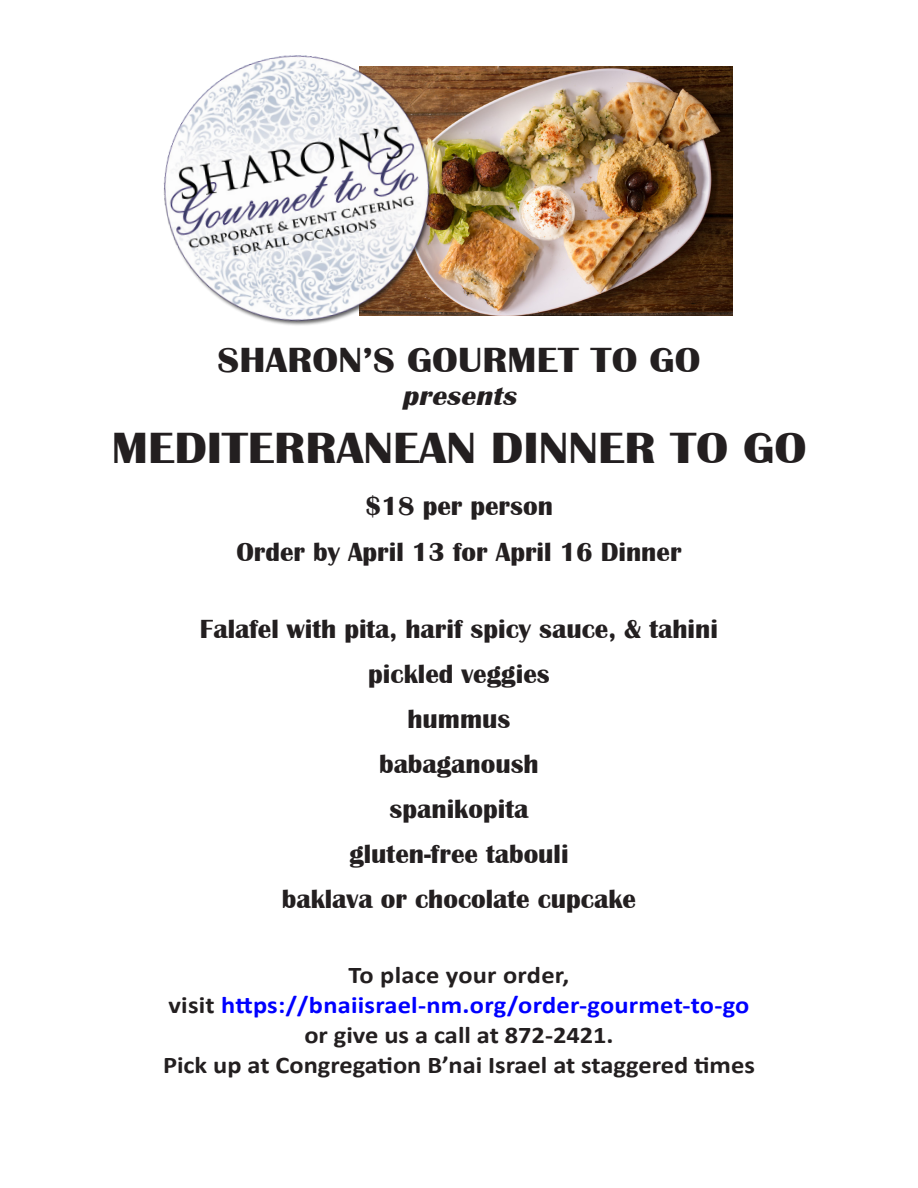
<style>
.page{position:relative;width:918px;height:1188px;background:#fff}
.page>*{position:absolute;margin:0;border:0;box-sizing:border-box;transform-origin:0 0}
.t1{font:700 45px "Britannic";color:#231f20;scale:1.1 1}
.t2{font:700 36px "Britannic";letter-spacing:.005em;color:#231f20;scale:1.1 1}
.Menu_text{font:700 27px "Britannic";color:#231f20}
.t3{font:italic 700 27px "Britannic";color:#231f20;scale:1.1 1}
.t4{font:700 24px "Calibri";color:#231f20;scale:1.1 1}
.t5{font:700 24px "Calibri";letter-spacing:.01em;color:#00f;scale:1.1 1}
.s1{color:#231f20}
</style>
<div class="page">
<img style="left:452px;top:67px;width:281px;height:249px">
<img style="left:163px;top:55px;width:289px;height:271px">
<p class="t2" style="left:218px;top:340px;width:441px">SHARON’S GOURMET TO GO</p>
<p class="t3" style="left:402px;top:380px;width:111px">presents</p>
<p class="t1" style="left:112px;top:423px;width:633px">MEDITERRANEAN DINNER TO GO</p>
<p class="Menu_text" style="left:365px;top:491px;width:189px">$18 per person</p>
<p class="Menu_text" style="left:236px;top:537px;width:447px">Order by April 13 for April 16 Dinner</p>
<p class="Menu_text" style="left:200px;top:614px;width:520px">Falafel with pita, harif spicy sauce, &amp; tahini</p>
<p class="Menu_text" style="left:368px;top:659px;width:183px">pickled veggies</p>
<p class="Menu_text" style="left:407px;top:704px;width:105px">hummus</p>
<p class="Menu_text" style="left:379px;top:749px;width:161px">babaganoush</p>
<p class="Menu_text" style="left:390px;top:794px;width:140px">spanikopita</p>
<p class="Menu_text" style="left:349px;top:839px;width:221px">gluten-free tabouli</p>
<p class="Menu_text" style="left:282px;top:884px;width:356px">baklava or chocolate cupcake</p>
<p class="t4" style="left:349px;top:960px;width:202px">To place your order,</p>
<p class="t5" style="left:169px;top:990px;width:530px"><span class="s1">visit</span> https://bnaiisrael-nm.org/order-gourmet-to-go</p>
<p class="t4" style="left:304px;top:1020px;width:283px">or give us a call at 872-2421.</p>
<p class="t4" style="left:163px;top:1050px;width:540px">Pick up at Congregation B’nai Israel at staggered times</p>
</div>
